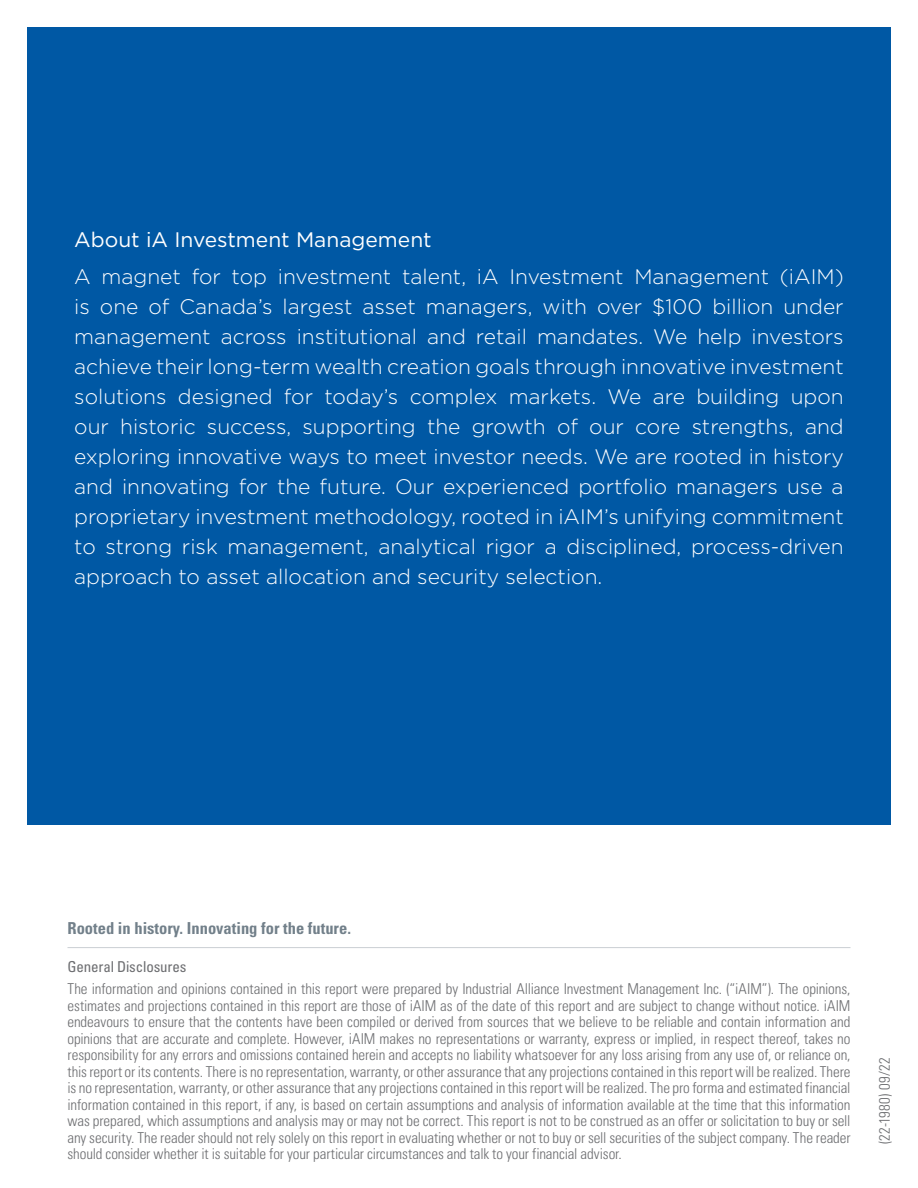
<style>
.page{position:relative;width:918px;height:1188px;background:#fff}
.page>*{position:absolute;margin:0;border:0;box-sizing:border-box;transform-origin:0 0}
.p_-_CTA{font:300 21px/30px "Gotham";color:#fff;text-align:justify}
.p_-_CTA-2{font:21px "Gotham";color:#fff}
.t1{font:700 condensed 16.5px "Univers LT Pro";color:#72808a}
.t2{font:300 condensed 15px/16.5px "Univers LT Pro";letter-spacing:-.005em;color:#6d6e71;text-align:justify}
.t3{font:condensed 15px "Univers LT Pro";letter-spacing:-.01em;color:#6d6e71}
.t4{font:300 condensed 15px "Univers LT Pro";letter-spacing:.025em;color:#6d6e71}
</style>
<div class="page">
<hr style="left:68px;top:947px;width:782px;height:1px;background:#caced3">
<div style="left:27px;top:27px;width:864px;height:798px;background:#0058a4"></div>
<p class="p_-_CTA-2" style="left:74px;top:227px;width:359px">About iA Investment Management</p>
<p class="p_-_CTA" style="left:74px;top:261px;width:771px">A magnet for top investment talent, iA Investment Management (iAIM) is one of Canada’s largest asset managers, with over $100 billion under management across institutional and retail mandates. We help investors achieve their long-term wealth creation goals through innovative investment solutions designed for today’s complex markets. We are building upon our historic success, supporting the growth of our core strengths, and exploring innovative ways to meet investor needs. We are rooted in history and innovating for the future. Our experienced portfolio managers use a proprietary investment methodology, rooted in iAIM’s unifying commitment to strong risk management, analytical rigor a disciplined, process-driven approach to asset allocation and security selection.</p>
<p class="t1" style="left:68px;top:918px;width:285px">Rooted in history. Innovating for the future.</p>
<p class="t3" style="left:68px;top:958px;width:120px">General Disclosures</p>
<p class="t2" style="left:68px;top:980px;width:785px">The information and opinions contained in this report were prepared by Industrial Alliance Investment Management Inc. (“iAIM”). The opinions, estimates and projections contained in this report are those of iAIM as of the date of this report and are subject to change without notice. iAIM endeavours to ensure that the contents have been compiled or derived from sources that we believe to be reliable and contain information and opinions that are accurate and complete. However, iAIM makes no representations or warranty, express or implied, in respect thereof, takes no responsibility for any errors and omissions contained herein and accepts no liability whatsoever for any loss arising from any use of, or reliance on, this report or its contents. There is no representation, warranty, or other assurance that any projections contained in this report will be realized. There is no representation, warranty, or other assurance that any projections contained in this report will be realized. The pro forma and estimated financial information contained in this report, if any, is based on certain assumptions and analysis of information available at the time that this information was prepared, which assumptions and analysis may or may not be correct. This report is not to be construed as an offer or solicitation to buy or sell any security. The reader should not rely solely on this report in evaluating whether or not to buy or sell securities of the subject company. The reader should consider whether it is suitable for your particular circumstances and talk to your financial advisor.</p>
<p class="t4" style="left:874px;top:1144px;width:88px;rotate:-90deg">(22-1980) 09/22</p>
</div>
